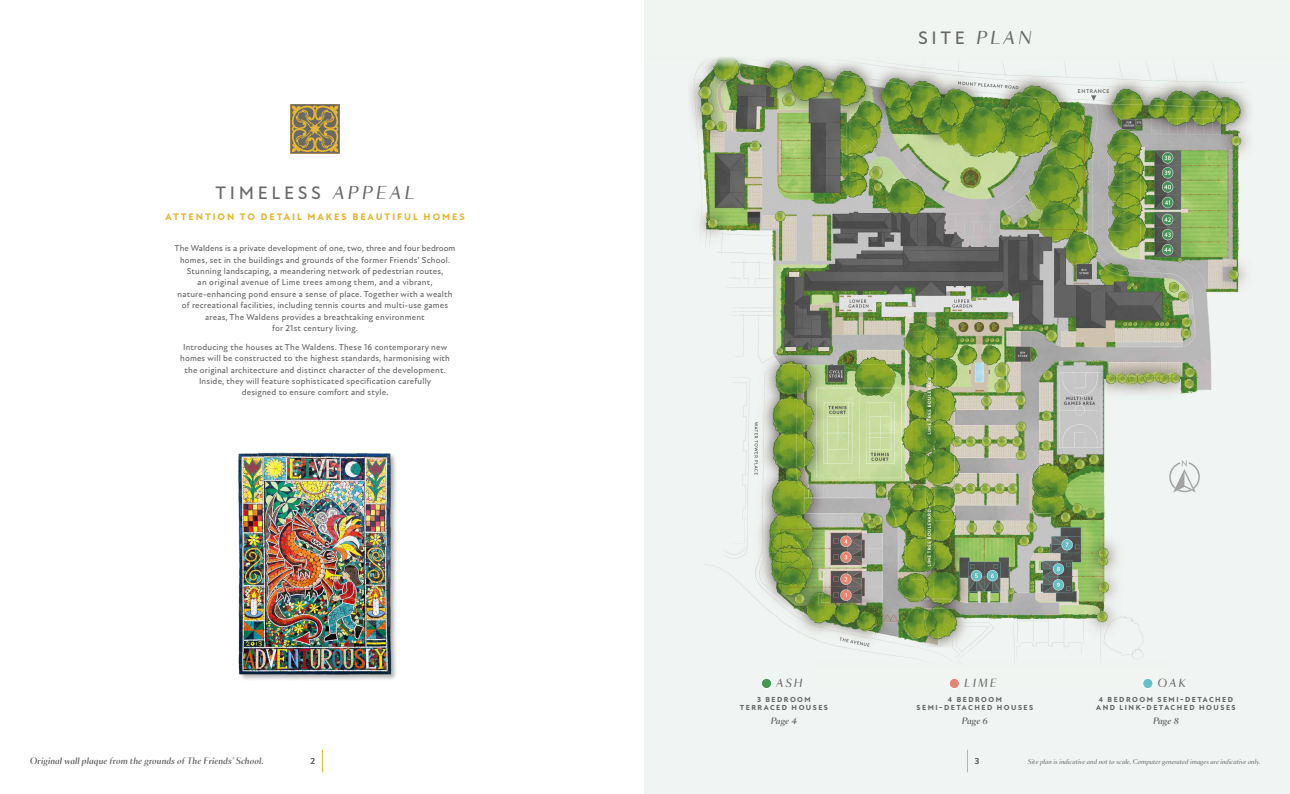
<style>
.page{position:relative;width:1290px;height:794px;background:#fff}
.page>*{position:absolute;margin:0;border:0;box-sizing:border-box;transform-origin:0 0}
.t1{font:500 18.38px "New Atten";letter-spacing:.2em;color:#686868}
.t2{font:italic 10.5px "Sang Bleu OG Sans";letter-spacing:.2em;color:#686868}
.t3{font:800 9.62px "New Atten";letter-spacing:.2em;color:#e4b632}
.t4{font:500 8.75px/11.4px "New Atten";letter-spacing:.02em;color:#686868;text-align:center}
.t5{font:italic 500 8.31px "Sang Bleu OG Sans";letter-spacing:.02em;color:#686868}
.t6{font:800 7.44px/8.8px "New Atten";letter-spacing:.2em;color:#686868;text-align:center}
.t7{font:italic 6.12px "Sang Bleu OG Sans";letter-spacing:.02em;color:#686868}
.t8{font:700 5.42px "New Atten";letter-spacing:.1em;color:#686868}
.s1{font-family:"Sang Bleu OG Sans";font-weight:400;font-style:italic;font-size:16.62px}
</style>
<div class="page">
<img style="left:645px;top:85px;width:645px;height:709px">
<div style="left:645px;top:0;width:645px;height:85px;background:#f0f5f1"></div>
<img style="left:816px;top:548px;width:355px;height:135px">
<svg style="left:290px;top:104px;width:50px;height:49px;background:#9b8851"></svg>
<div style="left:238px;top:452px;width:160px;height:229px;background:#000;opacity:.3"></div>
<img style="left:239px;top:452px;width:152px;height:222px">
<svg style="left:1169px;top:460px;width:31px;height:32px"></svg>
<div style="left:1142px;top:678px;width:11px;height:10px;background:#64c2c7;border-radius:50%"></div>
<div style="left:1142px;top:678px;width:11px;height:11px;border:1px solid #fff;border-radius:50%"></div>
<div style="left:949px;top:678px;width:10px;height:10px;background:#e68575;border-radius:50%"></div>
<div style="left:949px;top:678px;width:11px;height:11px;border:1px solid #fff;border-radius:50%"></div>
<div style="left:761px;top:678px;width:11px;height:10px;background:#439757;border-radius:50%"></div>
<div style="left:761px;top:678px;width:11px;height:11px;border:1px solid #fff;border-radius:50%"></div>
<svg style="left:1091px;top:95px;width:5px;height:6px"></svg>
<svg style="left:967px;top:750px;width:1px;height:22px"></svg>
<svg style="left:322px;top:750px;width:1px;height:22px"></svg>
<h1 class="t1" style="left:215px;top:182px;width:201px">TIMELESS <span class="s1">APPEAL</span></h1>
<p class="t3" style="left:165px;top:211px;width:301px">ATTENTION TO DETAIL MAKES BEAUTIFUL HOMES</p>
<p class="t4" style="left:175px;top:243px;width:282px">The Waldens is a private development of one, two, three and four bedroom homes, set in the buildings and grounds of the former Friends’ School.<br>Stunning landscaping, a meandering network of pedestrian routes,<br>an original avenue of Lime trees among them, and a vibrant, nature-enhancing pond ensure a sense of place. Together with a wealth of recreational facilities, including tennis courts and multi-use games areas, The Waldens provides a breathtaking environment<br>for 21st century living.</p>
<p class="t4" style="left:180px;top:341px;width:271px">Introducing the houses at The Waldens. These 16 contemporary new homes will be constructed to the highest standards, harmonising with the original architecture and distinct character of the development.<br>Inside, they will feature sophisticated specification carefully<br>designed to ensure comfort and style.</p>
<h1 class="t1" style="left:918px;top:27px;width:115px">SITE <span class="s1">PLAN</span></h1>
<p class="t8" style="left:1078px;top:88px;width:33px">ENTRANCE</p>
<p class="t2" style="left:776px;top:677px;width:28px">ASH</p>
<p class="t6" style="left:740px;top:695px;width:90px">3 BEDROOM<br>TERRACED HOUSES</p>
<p class="t2" style="left:964px;top:677px;width:34px">LIME</p>
<p class="t6" style="left:916px;top:695px;width:118px">4 BEDROOM<br>SEMI-DETACHED HOUSES</p>
<p class="t2" style="left:1157px;top:677px;width:29px">OAK</p>
<p class="t6" style="left:1096px;top:695px;width:141px">4 BEDROOM SEMI-DETACHED<br>AND LINK-DETACHED HOUSES</p>
<p class="t5" style="left:771px;top:716px;width:28px">Page 4</p>
<p class="t5" style="left:962px;top:716px;width:27px">Page 6</p>
<p class="t5" style="left:1153px;top:716px;width:27px">Page 8</p>
<p class="t5" style="left:30px;top:756px;width:235px">Original wall plaque from the grounds of The Friends’ School.</p>
<p class="t4" style="left:310px;top:756px;width:6px">2</p>
<p class="t4" style="left:975px;top:756px;width:6px">3</p>
<p class="t7" style="left:1028px;top:758px;width:234px">Site plan is indicative and not to scale. Computer generated images are indicative only.</p>
</div>
